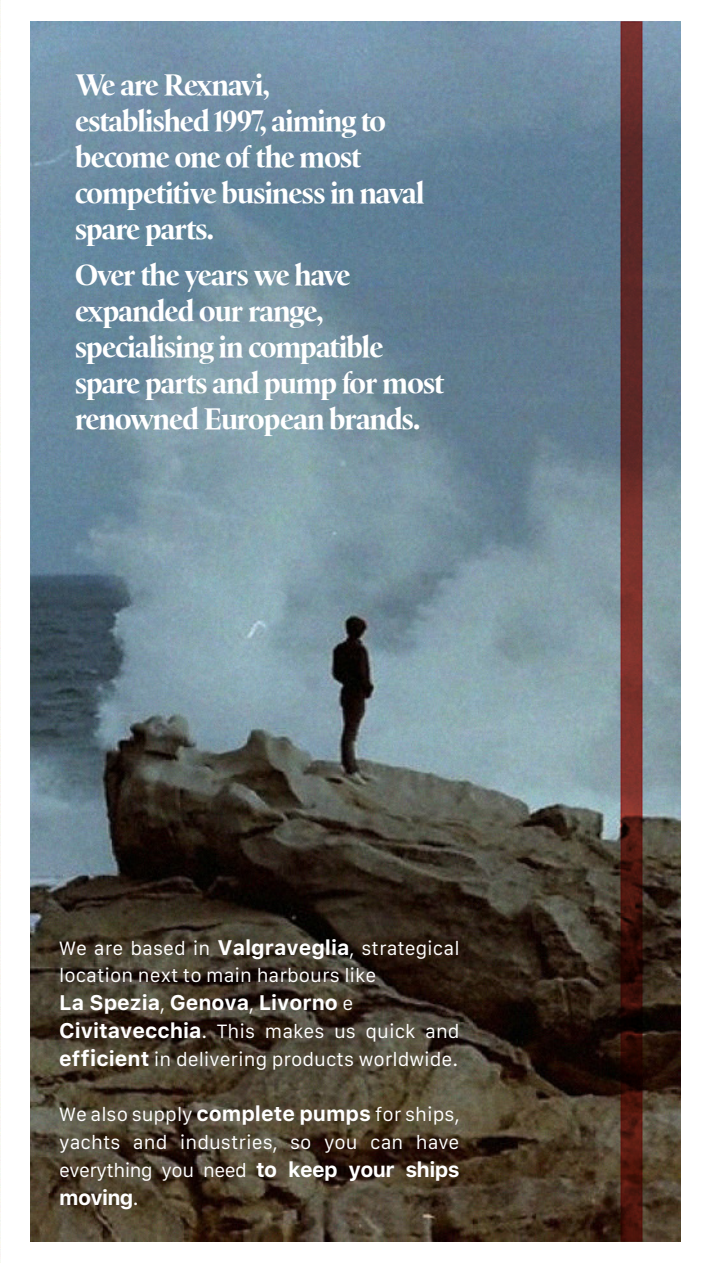
<style>
.page{position:relative;width:711px;height:1263px;background:#fff}
.page>*{position:absolute;margin:0;border:0;box-sizing:border-box;transform-origin:0 0}
.t1{font:700 30px/36px "Nicholas";color:#fff}
.t2{font:700 30px "Nicholas";letter-spacing:-.03em;color:#fff}
.t3{font:700 21px "Galvji";color:#fff}
.t4{font:18.45px/27.8px "Galvji";color:#fff}
.s1{font-weight:700;font-size:21px}
.s2{font-weight:400;font-size:18.45px}
</style>
<div class="page">
<img style="left:0;top:0;width:1px;height:1263px">
<img style="left:31px;top:21px;width:648px;height:1221px">
<svg style="left:620px;top:21px;width:22px;height:1221px;background:#5b2622"></svg>
<p class="t2" style="left:75px;top:68px;width:195px">We are Rexnavi,</p>
<p class="t1" style="left:75px;top:104px;width:350px">established 1997, aiming to become one of the most competitive business in naval spare parts.</p>
<p class="t1" style="left:75px;top:258px;width:370px">Over the years we have expanded our range, specialising in compatible spare parts and pump for most renowned European brands.</p>
<p class="t4" style="left:59px;top:934px;width:402px">We are based in <span class="s1">Valgraveglia</span>, strategical location next to main harbours like</p>
<p class="t3" style="left:59px;top:990px;width:295px">La Spezia<span class="s2">,</span> Genova<span class="s2">,</span> Livorno <span class="s2">e</span></p>
<p class="t4" style="left:59px;top:1018px;width:402px"><span class="s1">Civitavecchia</span>. This makes us quick and <span class="s1">efficient</span> in delivering products worldwide.</p>
<p class="t4" style="left:59px;top:1101px;width:402px;text-align:justify">We also supply <span class="s1">complete pumps</span> for ships, yachts and industries, so you can have everything you need <span class="s1">to keep your ships</span></p>
<p class="t3" style="left:59px;top:1184px;width:81px">moving<span class="s2">.</span></p>
</div>
